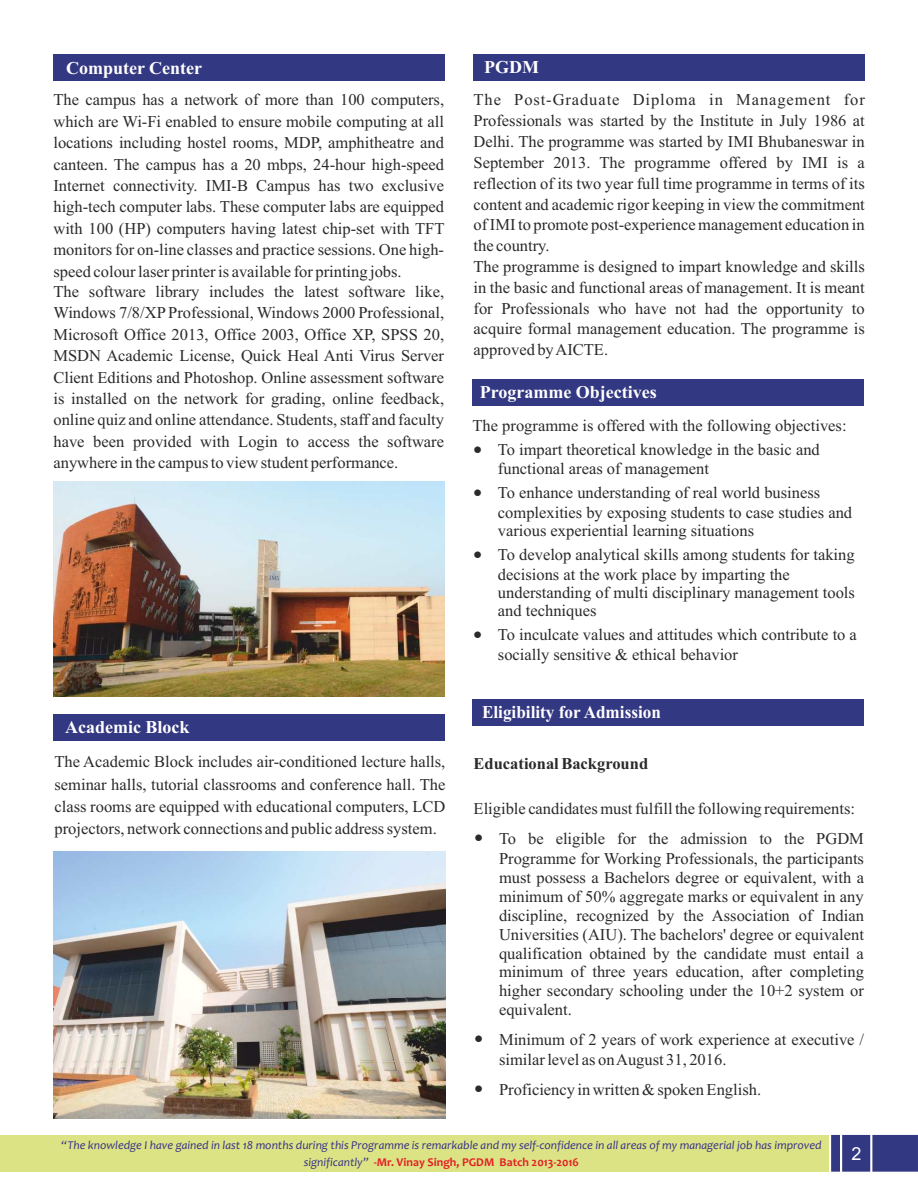
<style>
.page{position:relative;width:918px;height:1188px;background:#fff}
.page>*{position:absolute;margin:0;border:0;box-sizing:border-box;transform-origin:0 0}
.t1{font:700 18px "Times New Roman";color:#fff}
.t2{font:700 18px "Times New Roman";color:#fff;scale:.95 1}
.t3{font:18px "Arial";color:#fff}
.t4{font:16.5px/21.3px "Times New Roman";color:#2b2929}
.t5{font:700 16.5px "Times New Roman";color:#2b2929}
.t6{font:italic 12px/16.6px "Candara";color:#383085;text-align:center}
.s1{font-weight:700;font-style:normal;color:#e31f24}
</style>
<div class="page">
<div style="left:0;top:1135px;width:829px;height:37px;background:#dbe385"></div>
<svg style="left:831px;top:1135px;width:87px;height:37px;background:#3f4389"></svg>
<div style="left:54px;top:54px;width:391px;height:27px;background:#333882"></div>
<div style="left:54px;top:714px;width:391px;height:27px;background:#333882"></div>
<div style="left:473px;top:54px;width:391px;height:27px;background:#333882"></div>
<div style="left:473px;top:379px;width:391px;height:27px;background:#333882"></div>
<img style="left:54px;top:851px;width:391px;height:267px">
<img style="left:53px;top:482px;width:392px;height:215px">
<div style="left:473px;top:699px;width:391px;height:27px;background:#333882"></div>
<p class="t1" style="left:66px;top:62px;width:138px">Computer Center</p>
<p class="t4" style="left:53px;top:91px;width:392px">The campus has a network of more than 100 computers, which are Wi-Fi enabled to ensure mobile computing at all locations including hostel rooms, MDP, amphitheatre and canteen. The campus has a 20 mbps, 24-hour high-speed Internet connectivity. IMI-B Campus has two exclusive high-tech computer labs. These computer labs are equipped with 100 (HP) computers having latest chip-set with TFT monitors for on-line classes and practice sessions. One high&shy;speed colour laser printer is available for printing jobs.<br>The software library includes the latest software like, Windows 7/8/XP Professional, Windows 2000 Professional, Microsoft Office 2013, Office 2003, Office XP, SPSS 20, MSDN Academic License, Quick Heal Anti Virus Server Client Editions and Photoshop. Online assessment software is installed on the network for grading, online feedback, online quiz and online attendance. Students, staff and faculty have been provided with Login to access the software anywhere in the campus to view student performance.</p>
<p class="t1" style="left:65px;top:721px;width:126px">Academic Block</p>
<p class="t4" style="left:55px;top:752px;width:392px;line-height:22.4px;text-align:justify">The Academic Block includes air-conditioned lecture halls, seminar halls, tutorial classrooms and conference hall. The class rooms are equipped with educational computers, LCD projectors, network connections and public address system.</p>
<p class="t1" style="left:484px;top:61px;width:56px">PGDM</p>
<p class="t4" style="left:474px;top:91px;width:393px;line-height:20.9px">The Post-Graduate Diploma in Management for Professionals was started by the Institute in July 1986 at Delhi. The programme was started by IMI Bhubaneswar in September 2013. The programme offered by IMI is a reflection of its two year full time programme in terms of its content and academic rigor keeping in view the commitment of IMI to promote post-experience management education in the country.<br>The programme is designed to impart knowledge and skills in the basic and functional areas of management. It is meant for Professionals who have not had the opportunity to acquire formal management education. The programme is approved by AICTE.</p>
<p class="t1" style="left:480px;top:386px;width:179px">Programme Objectives</p>
<p class="t4" style="left:473px;top:415px;width:376px;line-height:24px;text-align:center">The programme is offered with the following objectives:<br>To impart theoretical knowledge in the basic and</p>
<p class="t4" style="left:498px;top:458px;width:324px;line-height:24px">functional areas of management<br>To enhance understanding of real world business</p>
<p class="t4" style="left:498px;top:505px;width:356px;line-height:18.3px">complexities by exposing students to case studies and various experiential learning situations</p>
<p class="t4" style="left:498px;top:547px;width:359px;line-height:18.8px">To develop analytical skills among students for taking decisions at the work place by imparting the understanding of multi disciplinary management tools and techniques</p>
<p class="t4" style="left:498px;top:627px;width:361px;line-height:19.5px">To inculcate values and attitudes which contribute to a socially sensitive &amp; ethical behavior</p>
<p class="t2" style="left:482px;top:706px;width:190px">Eligibility for Admission</p>
<p class="t5" style="left:474px;top:757px;width:176px">Educational Background</p>
<p class="t4" style="left:499px;top:795px;width:366px;line-height:30.2px;text-indent:-25px">Eligible candidates must fulfill the following requirements:<br>To be eligible for the admission to the PGDM</p>
<p class="t4" style="left:499px;top:851px;width:366px;line-height:18.8px;text-align:justify">Programme for Working Professionals, the participants must possess a Bachelors degree or equivalent, with a minimum of 50% aggregate marks or equivalent in any discipline, recognized by the Association of Indian Universities (AIU). The bachelors' degree or equivalent qualification obtained by the candidate must entail a minimum of three years education, after completing higher secondary schooling under the 10+2 system or equivalent.</p>
<p class="t4" style="left:499px;top:1031px;width:366px;line-height:20.1px">Minimum of 2 years of work experience at executive / similar level as on August 31, 2016.</p>
<p class="t4" style="left:499px;top:1081px;width:264px">Proficiency in written &amp; spoken English.</p>
<p class="t6" style="left:61px;top:1138px;width:762px">“The knowledge I have gained in last 18 months during this Programme is remarkable and my self-confidence in all areas of my managerial job has improved significantly” <span class="s1">-Mr. Vinay Singh, PGDM Batch 2013-2016</span></p>
<p class="t3" style="left:852px;top:1147px;width:12px">2</p>
</div>
